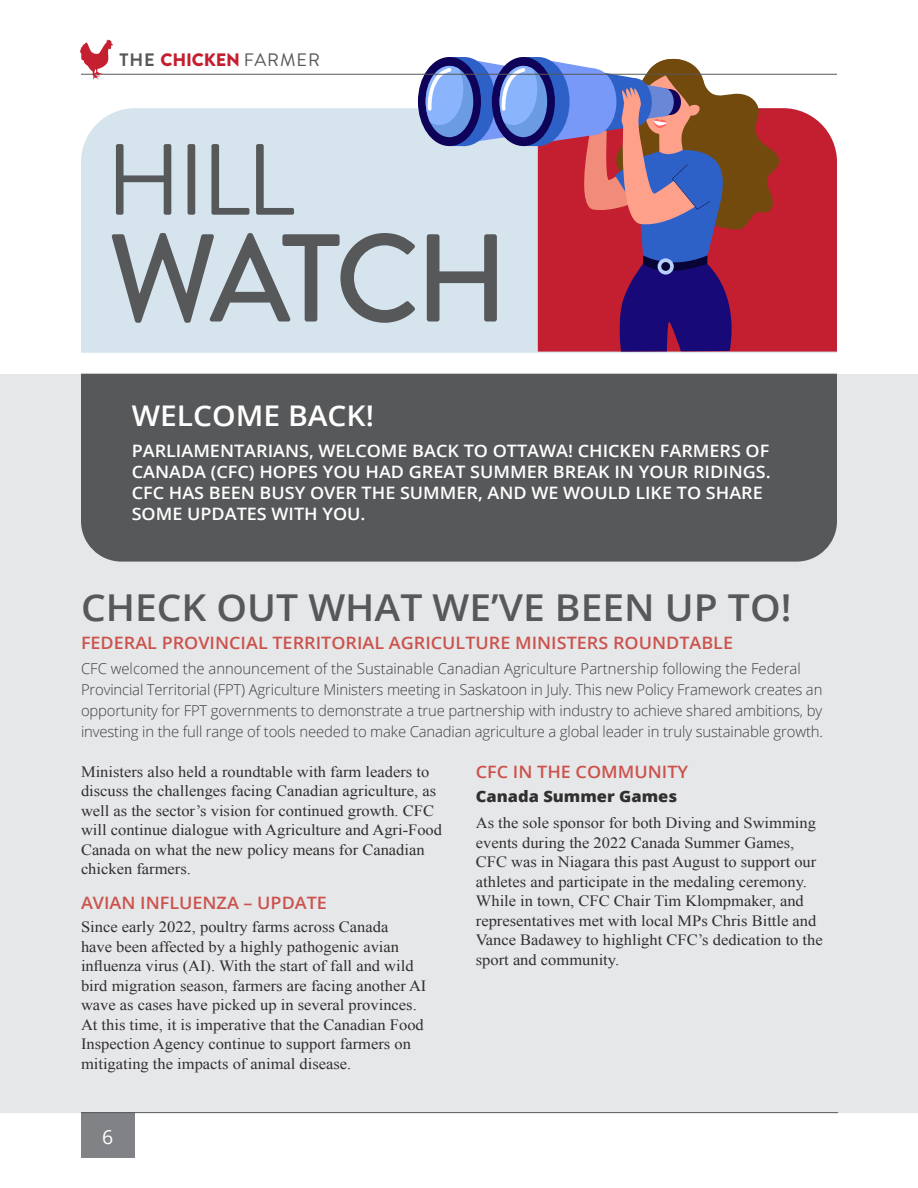
<style>
.page{position:relative;width:918px;height:1188px;background:#fff}
.page>*{position:absolute;margin:0;border:0;box-sizing:border-box;transform-origin:0 0}
.Note{font:500 124.65px "Brandon Grotesque";letter-spacing:-.06em;color:#57585a}
.Note-2{font:100.95px "Brandon Grotesque";color:#57585a}
.Heading_2{font:600 37.05px "Open Sans";color:#57585a;scale:1.05 1}
.Heading_2_white{font:600 28.5px "Open Sans";color:#fff;scale:1.05 1}
.t1{font:19.5px "Open Sans";color:#fff}
.t2{font:900 18px "Brandon Grotesque";letter-spacing:-.01em;color:#c31f31}
.Heading_2_white-2{font:600 17.1px/21px "Open Sans";color:#fff;scale:1.05 1}
.Heading_2-2{font:600 17.1px "Open Sans";color:#cc534d;scale:1.05 1}
.Body{font:15.6px/19.5px "Times New Roman";color:#312f30;scale:1.05 1}
.Heading_3{font:800 15.6px "Open Sans";color:#312f30;scale:1.05 1}
.Intro{font:300 15px/21px "Open Sans";letter-spacing:-.01em;color:#3e3e3f}
.s1{font-weight:700;color:#57585a}
.s2{font-weight:400;color:#57585a}
</style>
<div class="page">
<div style="left:0;top:374px;width:918px;height:738px;background:#e6e7e9"></div>
<div style="left:81px;top:108px;width:756px;height:245px;background:#d6e4ed"></div>
<div style="left:780px;top:108px;width:57px;height:244px;background:#c31f31"></div>
<div style="left:418px;top:57px;width:63px;height:89px;background:#0f0359;border-radius:50%"></div>
<svg style="left:426px;top:57px;width:354px;height:295px"></svg>
<div style="left:81px;top:374px;width:756px;height:188px;background:#57585a"></div>
<div style="left:81px;top:1113px;width:54px;height:45px;background:#808285"></div>
<hr style="left:81px;top:1112px;width:757px;height:1px;background:#57585a">
<hr style="left:81px;top:74px;width:756px;height:1px;background:#57585a">
<svg style="left:80px;top:39px;width:33px;height:41px"></svg>
<p class="t2" style="left:120px;top:47px;width:202px"><span class="s1">THE</span> CHICKEN <span class="s2">FARMER</span></p>
<p class="Note-2" style="left:106px;top:111px;width:190px">HILL</p>
<p class="Note" style="left:108px;top:193px;width:402px">WATCH</p>
<p class="Heading_2_white" style="left:132px;top:396px;width:232px">WELCOME BACK!</p>
<p class="Heading_2_white-2" style="left:132px;top:440px;width:610px">PARLIAMENTARIANS, WELCOME BACK TO OTTAWA! CHICKEN FARMERS OF CANADA (CFC) HOPES YOU HAD GREAT SUMMER BREAK IN YOUR RIDINGS.<br>CFC HAS BEEN BUSY OVER THE SUMMER, AND WE WOULD LIKE TO SHARE SOME UPDATES WITH YOU.</p>
<p class="Heading_2" style="left:81px;top:582px;width:678px">CHECK OUT WHAT WE’VE BEEN UP TO!</p>
<p class="Heading_2-2" style="left:81px;top:631px;width:623px">FEDERAL PROVINCIAL TERRITORIAL AGRICULTURE MINISTERS ROUNDTABLE</p>
<p class="Intro" style="left:81px;top:658px;width:743px">CFC welcomed the announcement of the Sustainable Canadian Agriculture Partnership following the Federal Provincial Territorial (FPT) Agriculture Ministers meeting in Saskatoon in July. This new Policy Framework creates an opportunity for FPT governments to demonstrate a true partnership with industry to achieve shared ambitions, by investing in the full range of tools needed to make Canadian agriculture a global leader in truly sustainable growth.</p>
<p class="Body" style="left:81px;top:761px;width:345px">Ministers also held a roundtable with farm leaders to discuss the challenges facing Canadian agriculture, as well as the sector’s vision for continued growth. CFC will continue dialogue with Agriculture and Agri-Food Canada on what the new policy means for Canadian chicken farmers.</p>
<p class="Heading_2-2" style="left:81px;top:891px;width:236px">AVIAN INFLUENZA – UPDATE</p>
<p class="Body" style="left:81px;top:917px;width:331px">Since early 2022, poultry farms across Canada<br>have been affected by a highly pathogenic avian influenza virus (AI). With the start of fall and wild bird migration season, farmers are facing another AI wave as cases have picked up in several provinces.<br>At this time, it is imperative that the Canadian Food Inspection Agency continue to support farmers on mitigating the impacts of animal disease.</p>
<p class="Heading_2-2" style="left:476px;top:760px;width:204px">CFC IN THE COMMUNITY</p>
<p class="Heading_3" style="left:476px;top:784px;width:193px">Canada Summer Games</p>
<p class="Body" style="left:476px;top:813px;width:332px">As the sole sponsor for both Diving and Swimming events during the 2022 Canada Summer Games, CFC was in Niagara this past August to support our athletes and participate in the medaling ceremony.<br>While in town, CFC Chair Tim Klompmaker, and representatives met with local MPs Chris Bittle and Vance Badawey to highlight CFC’s dedication to the sport and community.</p>
<p class="t1" style="left:102px;top:1123px;width:13px">6</p>
</div>
